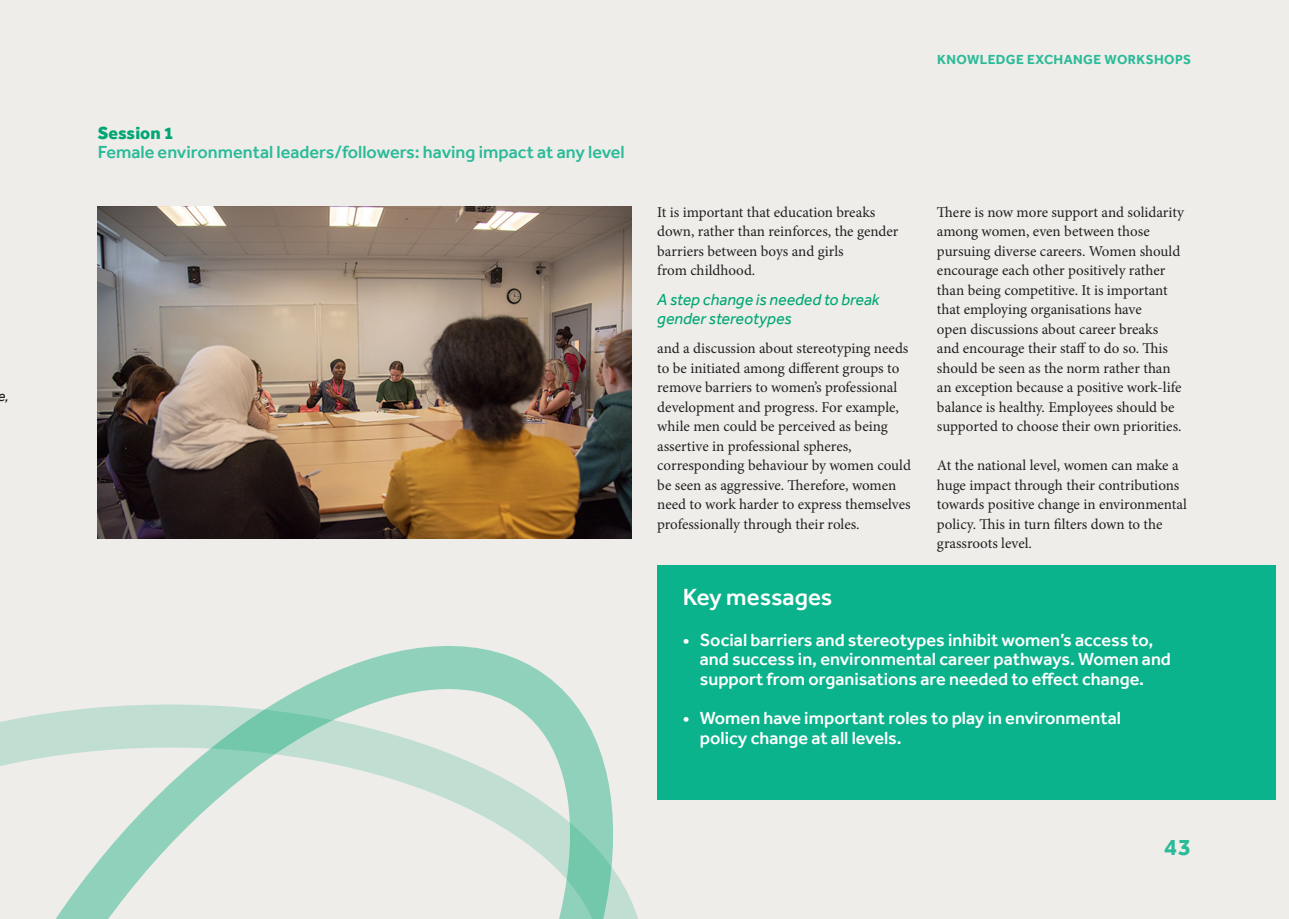
<style>
.page{position:relative;width:1289px;height:919px;background:#fff}
.page>*{position:absolute;margin:0;border:0;box-sizing:border-box;transform-origin:0 0}
.t1{font:500 24px "Effra";color:#fff}
.t2{font:700 24px "Effra";color:#2abb98}
.t3{font:500 18px/19.5px "Effra";color:#fff}
.t4{font:500 18px "Effra";color:#2abb98}
.t5{font:800 18px "Effra";color:#00a774}
.t6{font:italic 16.5px/19.5px "Effra";color:#00a774}
.t7{font:15px/19.5px "Minion Pro";letter-spacing:-.005em;color:#231f20}
.t8{font:italic 15px "Effra";color:#231f20}
.t9{font:700 13.5px "Effra";letter-spacing:.03em;color:#2abb98}
</style>
<div class="page">
<div style="left:0;top:0;width:1288px;height:918px;background:#efedea"></div>
<svg style="left:0;top:646px;width:678px;height:272px"></svg>
<div style="left:657px;top:565px;width:619px;height:234px;background:#0bb38c"></div>
<img style="left:98px;top:207px;width:533px;height:331px">
<p class="t8" style="left:-3px;top:387px;width:13px">e,</p>
<p class="t5" style="left:98px;top:122px;width:78px">Session 1</p>
<p class="t4" style="left:98px;top:141px;width:528px">Female environmental leaders/followers: having impact at any level</p>
<p class="t9" style="left:937px;top:51px;width:255px">KNOWLEDGE EXCHANGE WORKSHOPS</p>
<p class="t7" style="left:657px;top:202px;width:243px">It is important that education breaks down, rather than reinforces, the gender barriers between boys and girls<br>from childhood.</p>
<p class="t6" style="left:657px;top:289px;width:224px">A step change is needed to break gender stereotypes</p>
<p class="t7" style="left:657px;top:339px;width:255px">and a discussion about stereotyping needs to be initiated among different groups to remove barriers to women’s professional development and progress. For example, while men could be perceived as being assertive in professional spheres, corresponding behaviour by women could be seen as aggressive. Therefore, women need to work harder to express themselves professionally through their roles.</p>
<p class="t7" style="left:936px;top:202px;width:248px">There is now more support and solidarity among women, even between those pursuing diverse careers. Women should encourage each other positively rather than being competitive. It is important that employing organisations have<br>open discussions about career breaks and encourage their staff to do so. This should be seen as the norm rather than an exception because a positive work-life balance is healthy. Employees should be supported to choose their own priorities.</p>
<p class="t7" style="left:936px;top:456px;width:251px">At the national level, women can make a huge impact through their contributions towards positive change in environmental policy. This in turn filters down to the grassroots level.</p>
<h1 class="t1" style="left:682px;top:582px;width:151px">Key messages</h1>
<p class="t3" style="left:699px;top:630px;width:472px;text-indent:-17px">• Social barriers and stereotypes inhibit women’s access to, and success in, environmental career pathways. Women and support from organisations are needed to effect change.</p>
<p class="t3" style="left:699px;top:708px;width:423px;text-indent:-17px">• Women have important roles to play in environmental policy change at all levels.</p>
<h1 class="t2" style="left:1164px;top:832px;width:28px">43</h1>
</div>
